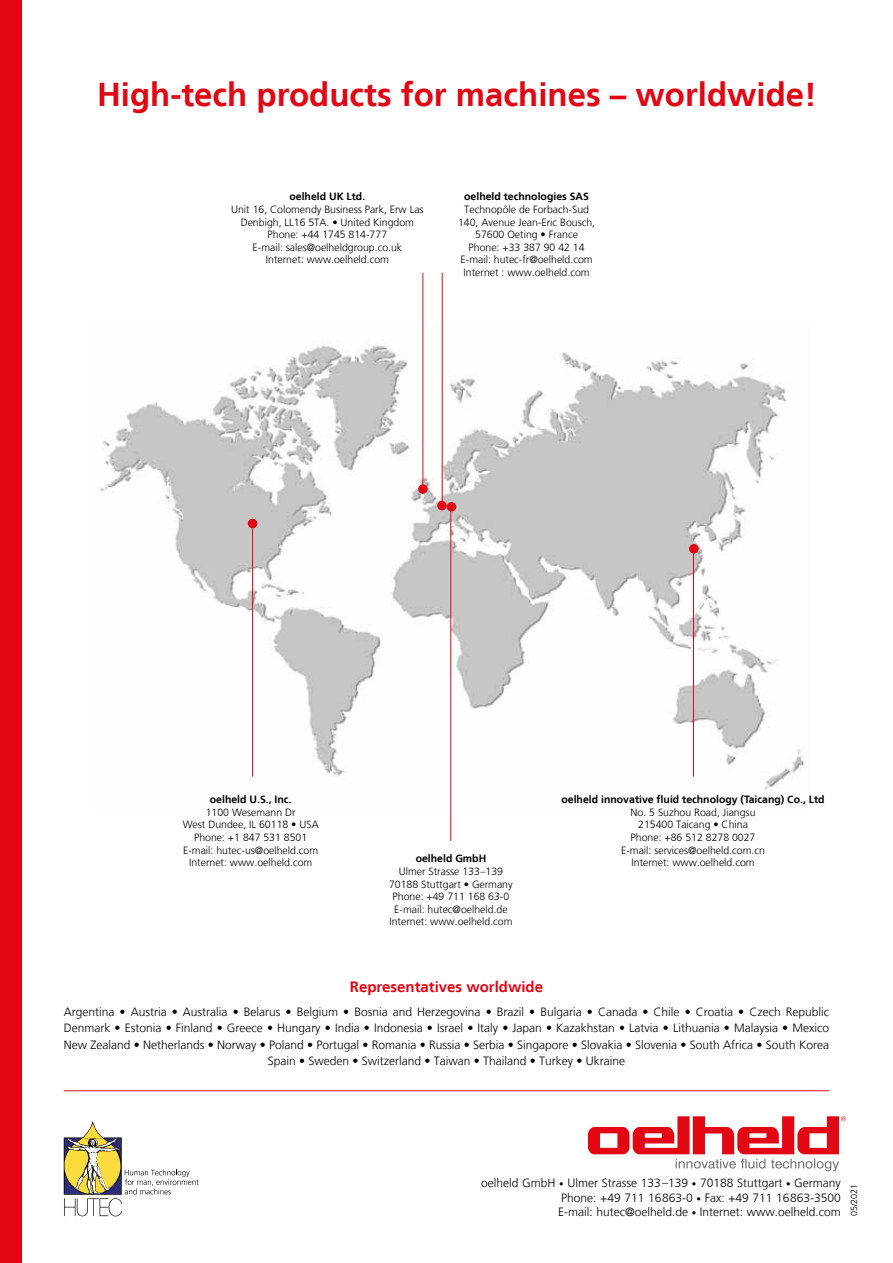
<style>
.page{position:relative;width:893px;height:1263px;background:#fff}
.page>*{position:absolute;margin:0;border:0;box-sizing:border-box;transform-origin:0 0}
.t1{font:700 33px "Frutiger LT";color:#e30613}
.t2{font:700 15px "Frutiger LT";color:#e30613}
.t3{font:300 12px/16.5px "Frutiger LT";color:#000;text-align:justify}
.t4{font:300 10.5px/12.6px "Frutiger LT";color:#000;text-align:center}
.t5{font:700 10.5px "Frutiger LT";color:#000}
.t6{font:300 9px "Frutiger LT";color:#000}
.s1{font-size:9px}
</style>
<div class="page">
<img style="left:99px;top:322px;width:706px;height:487px">
<div style="left:447px;top:502px;width:9px;height:10px;background:#e30613;border-radius:50%"></div>
<div style="left:248px;top:519px;width:9px;height:9px;background:#e30613;border-radius:50%"></div>
<div style="left:689px;top:544px;width:10px;height:9px;background:#e30613;border-radius:50%"></div>
<div style="left:418px;top:484px;width:10px;height:10px;background:#e30613;border-radius:50%"></div>
<div style="left:437px;top:501px;width:10px;height:9px;background:#e30613;border-radius:50%"></div>
<hr style="left:252px;top:528px;width:1px;height:249px;background:#e30613">
<hr style="left:693px;top:553px;width:1px;height:224px;background:#e30613">
<hr style="left:422px;top:273px;width:1px;height:216px;background:#e30613">
<hr style="left:442px;top:273px;width:1px;height:230px;background:#e30613">
<hr style="left:450px;top:508px;width:1px;height:333px;background:#e30613">
<hr style="left:64px;top:1090px;width:765px;height:1px;background:#e30613">
<div style="left:0;top:0;width:21px;height:1263px;background:#e30613"></div>
<svg style="left:64px;top:1121px;width:135px;height:95px"></svg>
<svg style="left:588px;top:1116px;width:258px;height:55px"></svg>
<h1 class="t1" style="left:97px;top:76px;width:721px">High-tech products for machines – worldwide!</h1>
<p class="t5" style="left:289px;top:190px;width:77px">oelheld UK Ltd.</p>
<p class="t4" style="left:231px;top:203px;width:194px">Unit 16, Colomendy Business Park, Erw Las Denbigh, LL16 5TA. • United Kingdom Phone: +44 1745 814-777<br>E-mail: sales@oelheldgroup.co.uk<br>Internet: www.oelheld.com</p>
<p class="t5" style="left:464px;top:190px;width:126px">oelheld technologies SAS</p>
<p class="t4" style="left:458px;top:203px;width:139px">Technopôle de Forbach-Sud<br>140, Avenue Jean-Eric Bousch,<br>57600 Oeting • France<br>Phone: +33 387 90 42 14<br>E-mail: hutec-fr@oelheld.com<br>Internet : www.oelheld.com</p>
<p class="t5" style="left:210px;top:793px;width:83px">oelheld U.S., Inc.</p>
<p class="t4" style="left:183px;top:806px;width:137px">1100 Wesemann Dr<br>West Dundee, IL 60118 • USA<br>Phone: +1 847 531 8501<br>E-mail: hutec-us@oelheld.com<br>Internet: www.oelheld.com</p>
<p class="t5" style="left:416px;top:852px;width:72px">oelheld GmbH</p>
<p class="t4" style="left:389px;top:865px;width:125px">Ulmer Strasse 133–139<br>70188 Stuttgart • Germany<br>Phone: +49 711 168 63-0<br>E-mail: hutec@oelheld.de<br>Internet: www.oelheld.com</p>
<p class="t5" style="left:561px;top:793px;width:265px">oelheld innovative fluid technology (Taicang) Co., Ltd</p>
<p class="t4" style="left:621px;top:806px;width:145px">No. 5 Suzhou Road, Jiangsu<br>215400 Taicang • China<br>Phone: +86 512 8278 0027<br>E-mail: services@oelheld.com.cn<br>Internet: www.oelheld.com</p>
<h2 class="t2" style="left:350px;top:978px;width:195px">Representatives worldwide</h2>
<p class="t3" style="left:64px;top:1004px;width:767px;text-align:center">Argentina • Austria • Australia • Belarus • Belgium • Bosnia and Herzegovina • Brazil • Bulgaria • Canada • Chile • Croatia • Czech Republic Denmark • Estonia • Finland • Greece • Hungary • India • Indonesia • Israel • Italy • Japan • Kazakhstan • Latvia • Lithuania • Malaysia • Mexico New Zealand • Netherlands • Norway • Poland • Portugal • Romania • Russia • Serbia • Singapore • Slovakia • Slovenia • South Africa • South Korea Spain • Sweden • Switzerland • Taiwan • Thailand • Turkey • Ukraine</p>
<p class="t3" style="left:558px;top:1176px;width:284px;line-height:14.4px;text-indent:-77px">oelheld GmbH <span class="s1">•</span> Ulmer Strasse 133–139 <span class="s1">•</span> 70188 Stuttgart <span class="s1">•</span> Germany Phone: +49 711 16863-0 <span class="s1">•</span> Fax: +49 711 16863-3500<br>E-mail: hutec@oelheld.de <span class="s1">•</span> Internet: www.oelheld.com</p>
<p class="t6" style="left:849px;top:1216px;width:34px;rotate:-90deg">05/2021</p>
</div>
